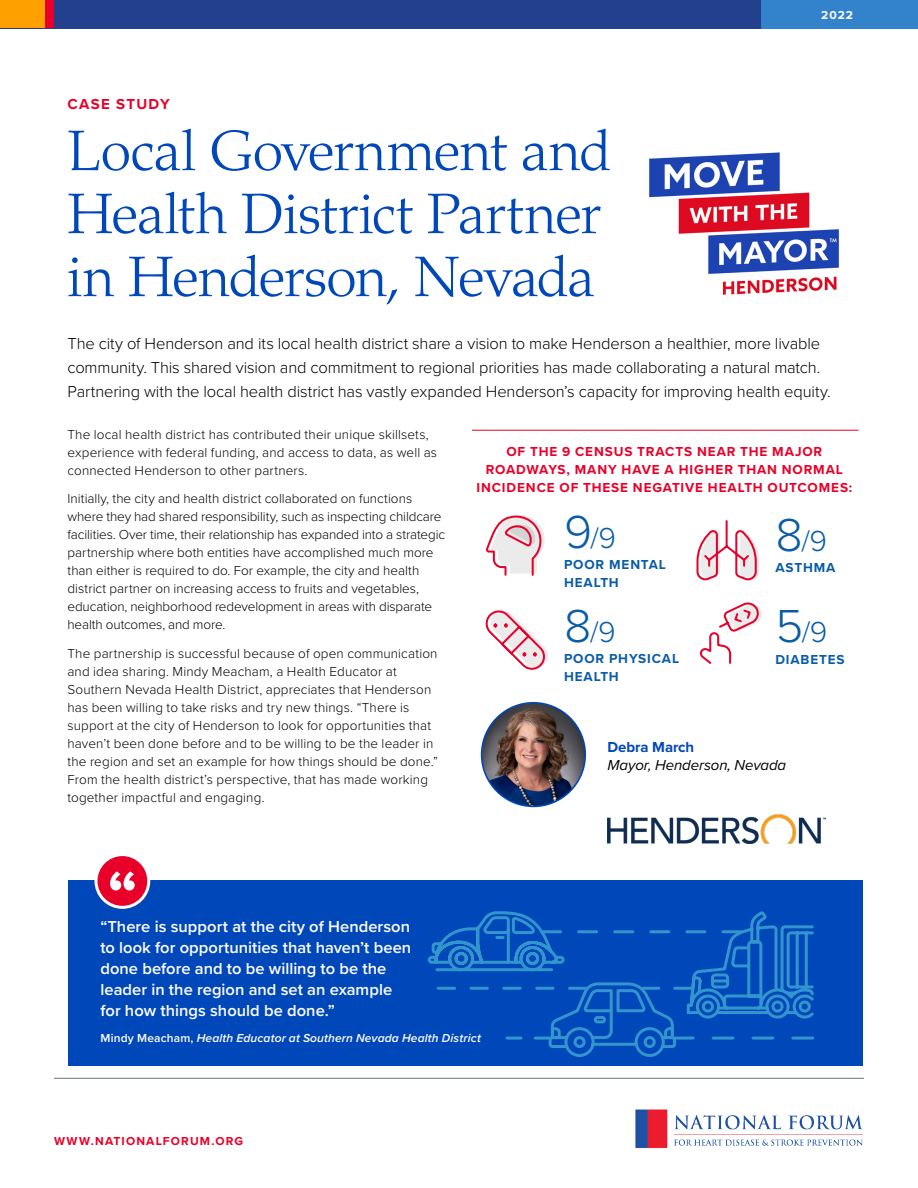
<style>
.page{position:relative;width:918px;height:1188px;background:#fff}
.page>*{position:absolute;margin:0;border:0;box-sizing:border-box;transform-origin:0 0}
.Body_Copy{font:300 57px/63px "Palatino LT Std";letter-spacing:-.02em;color:#0047ba}
.Body_Copy-2{font:300 30px "Proxima Nova";color:#095ca6}
.Intro{font:300 16.5px/24px "Proxima Nova";letter-spacing:-.01em;color:#000}
.Body_Copy-3{font:600 16.5px/21px "Proxima Nova";color:#fff}
.Body_Copy-4{font:italic 15px/18px "Proxima Nova";letter-spacing:-.005em;color:#000}
.Body_Copy-5{font:700 15px "Proxima Nova";letter-spacing:.09em;color:#e8002a}
.Body_Copy-6{font:300 13.5px/18px "Proxima Nova";letter-spacing:.01em;color:#000}
.Subhead_B{font:700 13.5px/18px "Proxima Nova";letter-spacing:.065em;color:#e8002a;text-align:center}
.Body_Copy-7{font:700 13.5px/18px "Proxima Nova";letter-spacing:.065em;color:#095ca6}
.Body_Copy-8{font:italic 600 12px "Proxima Nova";letter-spacing:.015em;color:#fff}
.Body_Copy-9{font:700 12px "Proxima Nova";letter-spacing:.1em;color:#e8002a}
.Body_Copy-10{font:700 12px "Proxima Nova";color:#fff}
.s1{font-size:48px}
.s2{font-weight:700;font-style:normal;color:#0047ba}
.s3{font-style:normal}
</style>
<div class="page">
<div style="left:68px;top:880px;width:795px;height:185px;background:#0047ba"></div>
<div style="left:1px;top:0;width:916px;height:28px;background:#23408f"></div>
<img style="left:635px;top:1109px;width:228px;height:39px">
<div style="left:761px;top:0;width:157px;height:28px;background:#3382cc"></div>
<div style="left:0;top:0;width:54px;height:28px;background:#e8002a"></div>
<div style="left:0;top:0;width:45px;height:28px;background:#fda000"></div>
<hr style="left:54px;top:1078px;width:810px;height:1px;background:#68737a">
<div style="left:96px;top:855px;width:53px;height:52px;background:#e8002a;border-radius:50%"></div>
<div style="left:94px;top:853px;width:56px;height:56px;border:3px solid #fff;border-radius:50%"></div>
<svg style="left:110px;top:871px;width:25px;height:19px"></svg>
<svg style="left:427px;top:911px;width:387px;height:146px"></svg>
<img style="left:649px;top:152px;width:190px;height:143px">
<svg style="left:485px;top:610px;width:63px;height:60px"></svg>
<svg style="left:696px;top:520px;width:63px;height:61px"></svg>
<svg style="left:699px;top:602px;width:63px;height:62px"></svg>
<svg style="left:486px;top:515px;width:59px;height:61px"></svg>
<hr style="left:472px;top:430px;width:387px;height:1px;background:#e8002a">
<img style="left:608px;top:815px;width:218px;height:29px">
<img style="left:482px;top:703px;width:103px;height:103px;border-radius:52px">
<div style="left:481px;top:702px;width:105px;height:105px;border:2px solid #0047ba;border-radius:50%"></div>
<p class="Body_Copy-5" style="left:68px;top:93px;width:104px">CASE STUDY</p>
<p class="Body_Copy" style="left:68px;top:120px;width:545px">Local Government and<br>Health District Partner in Henderson, Nevada</p>
<p class="Body_Copy-10" style="left:821px;top:6px;width:34px">2022</p>
<p class="Intro" style="left:68px;top:331px;width:765px">The city of Henderson and its local health district share a vision to make Henderson a healthier, more livable community. This shared vision and commitment to regional priorities has made collaborating a natural match.<br>Partnering with the local health district has vastly expanded Henderson’s capacity for improving health equity.</p>
<p class="Body_Copy-6" style="left:68px;top:425px;width:371px">The local health district has contributed their unique skillsets, experience with federal funding, and access to data, as well as connected Henderson to other partners.</p>
<p class="Body_Copy-6" style="left:68px;top:489px;width:379px">Initially, the city and health district collaborated on functions where they had shared responsibility, such as inspecting childcare facilities. Over time, their relationship has expanded into a strategic partnership where both entities have accomplished much more than either is required to do. For example, the city and health district partner on increasing access to fruits and vegetables, education, neighborhood redevelopment in areas with disparate health outcomes, and more.</p>
<p class="Body_Copy-6" style="left:68px;top:643px;width:372px">The partnership is successful because of open communication and idea sharing. Mindy Meacham, a Health Educator at Southern Nevada Health District, appreciates that Henderson has been willing to take risks and try new things. “There is support at the city of Henderson to look for opportunities that haven’t been done before and to be willing to be the leader in the region and set an example for how things should be done.” From the health district’s perspective, that has made working together impactful and engaging.</p>
<p class="Subhead_B" style="left:477px;top:443px;width:377px">OF THE 9 CENSUS TRACTS NEAR THE MAJOR<br>ROADWAYS, MANY HAVE A HIGHER THAN NORMAL<br>INCIDENCE OF THESE NEGATIVE HEALTH OUTCOMES:</p>
<p class="Body_Copy-2" style="left:564px;top:515px;width:53px"><span class="s1">9</span>/9</p>
<p class="Body_Copy-7" style="left:564px;top:555px;width:103px">POOR MENTAL<br>HEALTH</p>
<p class="Body_Copy-2" style="left:564px;top:609px;width:53px"><span class="s1">8</span>/9</p>
<p class="Body_Copy-7" style="left:564px;top:649px;width:117px">POOR PHYSICAL<br>HEALTH</p>
<p class="Body_Copy-2" style="left:775px;top:518px;width:53px"><span class="s1">8</span>/9</p>
<p class="Body_Copy-7" style="left:775px;top:559px;width:62px">ASTHMA</p>
<p class="Body_Copy-2" style="left:775px;top:610px;width:53px"><span class="s1">5</span>/9</p>
<p class="Body_Copy-7" style="left:775px;top:650px;width:71px">DIABETES</p>
<p class="Body_Copy-4" style="left:608px;top:737px;width:180px"><span class="s2">Debra March<br></span>Mayor, Henderson, Nevada</p>
<p class="Body_Copy-3" style="left:100px;top:916px;width:312px">“There is support at the city of Henderson to look for opportunities that haven’t been done before and to be willing to be the leader in the region and set an example for how things should be done.”</p>
<p class="Body_Copy-8" style="left:100px;top:1029px;width:382px"><span class="s3">Mindy Meacham,</span> Health Educator at Southern Nevada Health District</p>
<p class="Body_Copy-9" style="left:54px;top:1132px;width:191px">WWW.NATIONALFORUM.ORG</p>
</div>
